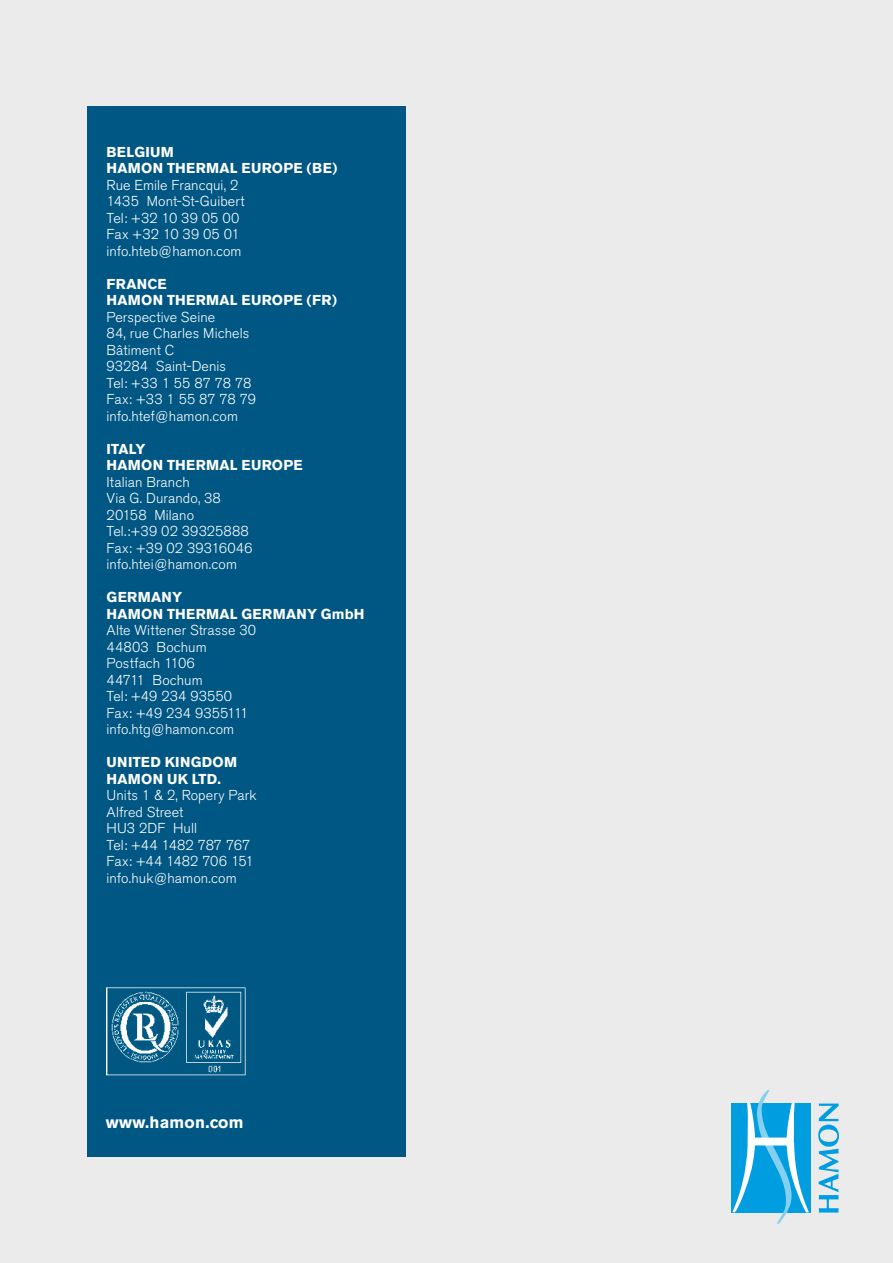
<style>
.page{position:relative;width:893px;height:1263px;background:#ebebec}
.page>*{position:absolute;margin:0;border:0;box-sizing:border-box;transform-origin:0 0}
.t1{font:700 16.5px "Akzidenz Grotesk BE";letter-spacing:.015em;color:#fff}
.t2{font:300 14.25px/16.5px "Akzidenz Grotesk BE";letter-spacing:.005em;color:#fff}
.t3{font:700 14.25px/16.5px "Akzidenz Grotesk BE";letter-spacing:.02em;color:#fff}
</style>
<div class="page">
<div style="left:731px;top:1103px;width:80px;height:109px;background:#009ee0"></div>
<svg style="left:818px;top:1103px;width:21px;height:109px"></svg>
<svg style="left:732px;top:1090px;width:77px;height:134px"></svg>
<div style="left:87px;top:106px;width:318px;height:1051px;background:#005783"></div>
<img style="left:107px;top:987px;width:139px;height:88px">
<p class="t3" style="left:107px;top:144px;width:232px">BELGIUM<br>HAMON THERMAL EUROPE (BE)</p>
<p class="t2" style="left:107px;top:177px;width:140px">Rue Emile Francqui, 2<br>1435 Mont-St-Guibert<br>Tel: +32 10 39 05 00<br>Fax +32 10 39 05 01 info.hteb@hamon.com</p>
<p class="t3" style="left:107px;top:276px;width:232px">FRANCE<br>HAMON THERMAL EUROPE (FR)</p>
<p class="t2" style="left:107px;top:309px;width:151px">Perspective Seine<br>84, rue Charles Michels<br>Bâtiment C<br>93284 Saint-Denis<br>Tel: +33 1 55 87 78 78<br>Fax: +33 1 55 87 78 79 info.htef@hamon.com</p>
<p class="t3" style="left:107px;top:441px;width:198px">ITALY<br>HAMON THERMAL EUROPE</p>
<p class="t2" style="left:107px;top:474px;width:147px">Italian Branch<br>Via G. Durando, 38<br>20158 Milano<br>Tel.:+39 02 39325888<br>Fax: +39 02 39316046 info.htei@hamon.com</p>
<p class="t3" style="left:107px;top:589px;width:259px">GERMANY<br>HAMON THERMAL GERMANY GmbH</p>
<p class="t2" style="left:107px;top:622px;width:151px">Alte Wittener Strasse 30<br>44803 Bochum<br>Postfach 1106<br>44711 Bochum<br>Tel: +49 234 93550<br>Fax: +49 234 9355111 info.htg@hamon.com</p>
<p class="t3" style="left:107px;top:754px;width:132px">UNITED KINGDOM<br>HAMON UK LTD.</p>
<p class="t2" style="left:107px;top:787px;width:151px">Units 1 &amp; 2, Ropery Park<br>Alfred Street<br>HU3 2DF Hull<br>Tel: +44 1482 787 767<br>Fax: +44 1482 706 151 info.huk@hamon.com</p>
<p class="t1" style="left:106px;top:1113px;width:139px">www.hamon.com</p>
</div>
